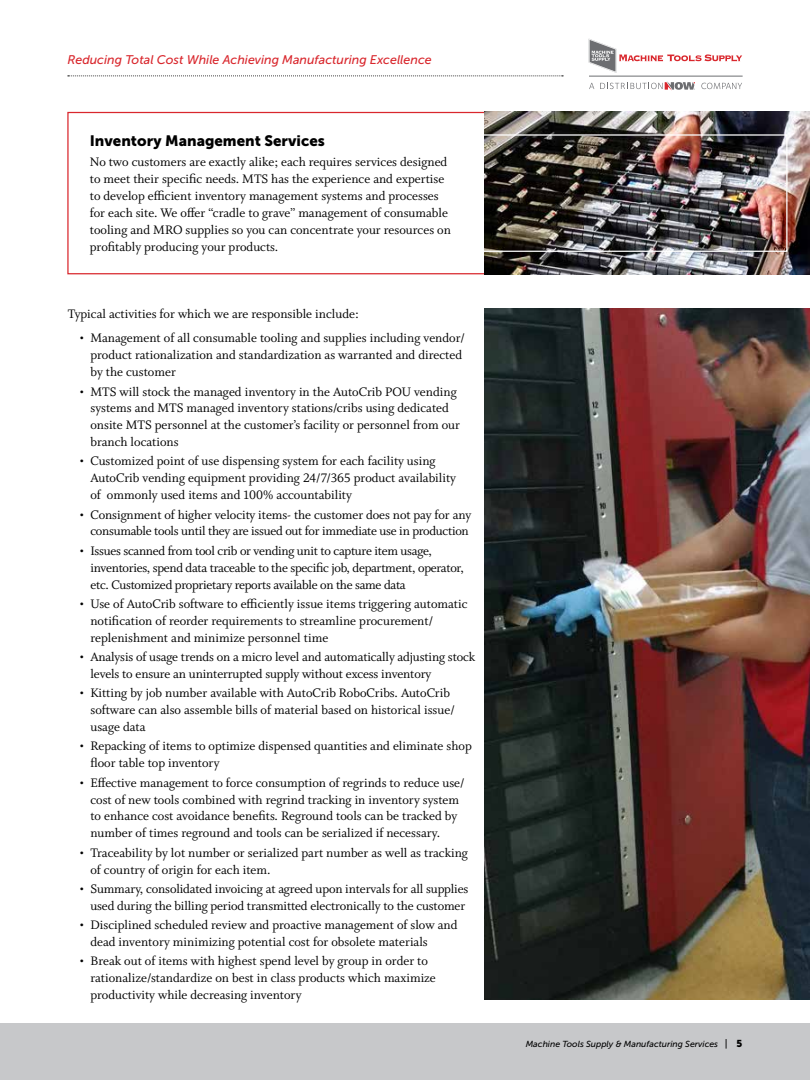
<style>
.page{position:relative;width:810px;height:1080px;background:#fff}
.page>*{position:absolute;margin:0;border:0;box-sizing:border-box;transform-origin:0 0}
.t1{font:15px "Museo Sans 900";color:#000}
.t2{font:13.75px/16.9px "Whitman Roman LF";color:#000}
.t3{font:13.75px/16.9px "Whitman Roman LF";letter-spacing:-.02em;color:#000;text-align:right}
.t4{font:italic 12.5px "Museo Sans 500";color:#d9272d}
.t5{font:italic 8.75px "Museo Sans 500";color:#000}
.s1{font-style:normal;font-size:10px}
.s2{font-family:"Museo Sans 900";font-style:normal;font-size:10px}
</style>
<div class="page">
<div style="left:67px;top:112px;width:426px;height:162px;border:1px solid #d9272d"></div>
<img style="left:485px;top:308px;width:325px;height:691px">
<img style="left:485px;top:112px;width:325px;height:162px">
<div style="left:90px;top:134px;width:698px;height:118px;border:1px solid #fff"></div>
<div style="left:0;top:1024px;width:810px;height:56px;background:#c7c8ca"></div>
<svg style="left:68px;top:76px;width:495px;height:1px"></svg>
<svg style="left:589px;top:39px;width:153px;height:34px"></svg>
<svg style="left:600px;top:81px;width:95px;height:10px"></svg>
<hr style="left:589px;top:76px;width:153px;height:1px;background:#6d6e71">
<svg style="left:589px;top:83px;width:5px;height:6px"></svg>
<svg style="left:701px;top:83px;width:41px;height:6px"></svg>
<p class="t4" style="left:68px;top:53px;width:366px">Reducing Total Cost While Achieving Manufacturing Excellence</p>
<p class="t1" style="left:90px;top:132px;width:237px">Inventory Management Services</p>
<p class="t2" style="left:90px;top:154px;width:363px">No two customers are exactly alike; each requires services designed to meet their specific needs. MTS has the experience and expertise to develop efficient inventory management systems and processes for each site. We offer “cradle to grave” management of consumable tooling and MRO supplies so you can concentrate your resources on profitably producing your products.</p>
<p class="t2" style="left:68px;top:306px;width:292px">Typical activities for which we are responsible include:</p>
<p class="t2" style="left:90px;top:330px;width:376px;text-indent:-11px">• Management of all consumable tooling and supplies including vendor/ product rationalization and standardization as warranted and directed by the customer</p>
<p class="t2" style="left:90px;top:383px;width:371px;text-indent:-11px">• MTS will stock the managed inventory in the AutoCrib POU vending systems and MTS managed inventory stations/cribs using dedicated onsite MTS personnel at the customer’s facility or personnel from our branch locations</p>
<p class="t2" style="left:90px;top:453px;width:367px;text-indent:-11px">• Customized point of use dispensing system for each facility using<br>AutoCrib vending equipment providing 24/7/365 product availability of ommonly used items and 100% accountability</p>
<p class="t3" style="left:79px;top:506px;width:394px">• Consignment of higher velocity items- the customer does not pay for any consumable tools until they are issued out for immediate use in production</p>
<p class="t3" style="left:90px;top:542px;width:375px;text-align:left;text-indent:-11px">• Issues scanned from tool crib or vending unit to capture item usage, inventories, spend data traceable to the specific job, department, operator, etc. Customized proprietary reports available on the same data</p>
<p class="t2" style="left:90px;top:596px;width:379px;text-indent:-11px">• Use of AutoCrib software to efficiently issue items triggering automatic notification of reorder requirements to streamline procurement/ replenishment and minimize personnel time</p>
<p class="t2" style="left:90px;top:649px;width:386px;text-indent:-11px">• Analysis of usage trends on a micro level and automatically adjusting stock levels to ensure an uninterrupted supply without excess inventory</p>
<p class="t2" style="left:90px;top:685px;width:366px;text-indent:-11px">• Kitting by job number available with AutoCrib RoboCribs. AutoCrib software can also assemble bills of material based on historical issue/ usage data</p>
<p class="t2" style="left:90px;top:738px;width:383px;text-indent:-11px">• Repacking of items to optimize dispensed quantities and eliminate shop floor table top inventory</p>
<p class="t2" style="left:90px;top:774px;width:376px;text-indent:-11px">• Effective management to force consumption of regrinds to reduce use/ cost of new tools combined with regrind tracking in inventory system to enhance cost avoidance benefits. Reground tools can be tracked by number of times reground and tools can be serialized if necessary.</p>
<p class="t2" style="left:90px;top:844px;width:379px;text-indent:-11px">• Traceability by lot number or serialized part number as well as tracking of country of origin for each item.</p>
<p class="t2" style="left:79px;top:881px;width:391px;text-align:center">• Summary, consolidated invoicing at agreed upon intervals for all supplies used during the billing period transmitted electronically to the customer</p>
<p class="t2" style="left:90px;top:917px;width:368px;text-indent:-11px">• Disciplined scheduled review and proactive management of slow and dead inventory minimizing potential cost for obsolete materials</p>
<p class="t2" style="left:90px;top:953px;width:347px;text-indent:-11px">• Break out of items with highest spend level by group in order to rationalize/standardize on best in class products which maximize productivity while decreasing inventory</p>
<p class="t5" style="left:526px;top:1039px;width:218px">Machine Tools Supply &amp; Manufacturing Services <span class="s1">|</span> <span class="s2">5</span></p>
</div>
